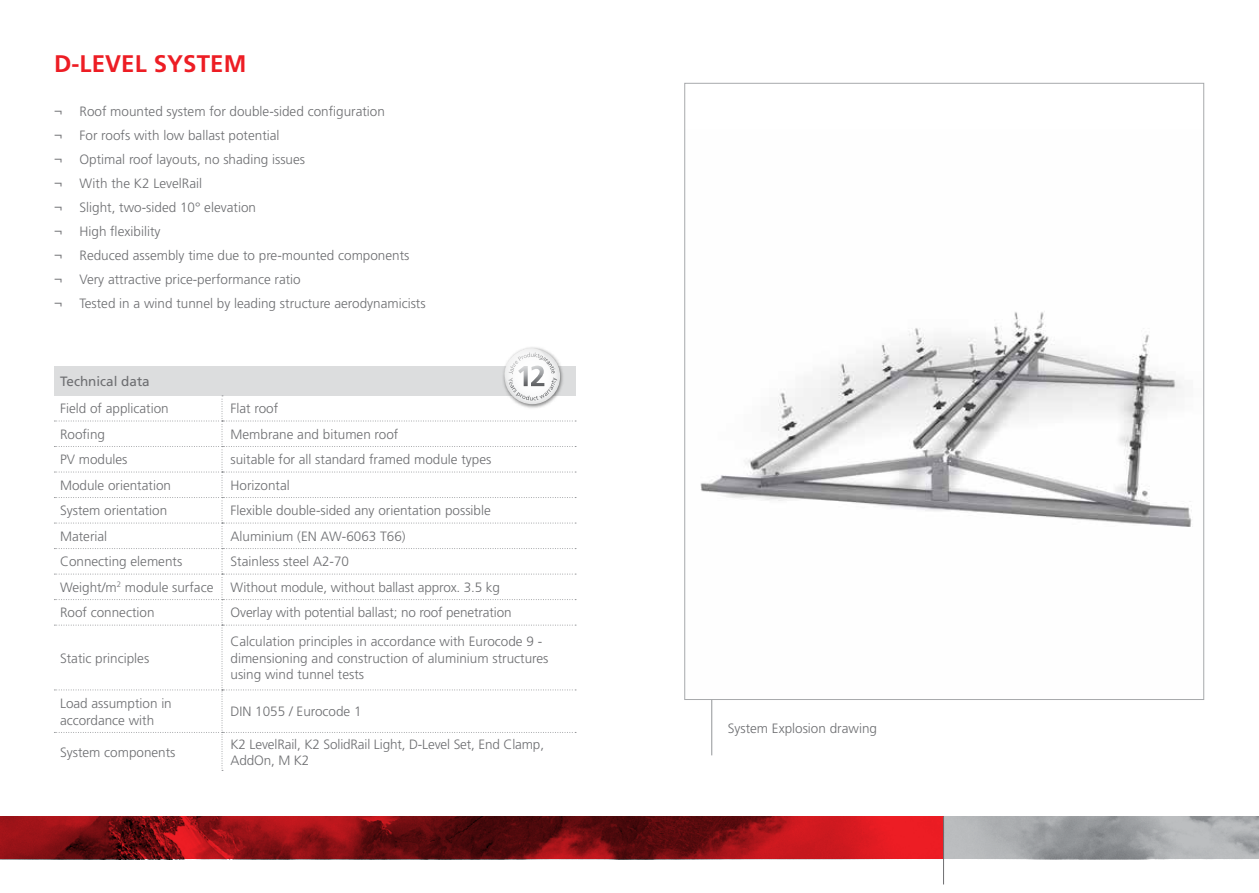
<style>
.page{position:relative;width:1259px;height:893px;background:#fff}
.page>*{position:absolute;margin:0;border:0;box-sizing:border-box;transform-origin:0 0}
.t1{font:700 24px "Frutiger LT";letter-spacing:.005em;color:#ed1d24}
.t2{font:300 13.5px/16.5px "Frutiger LT";color:#6d6e71}
.t3{font:13.5px "Frutiger LT";color:#6d6e71}
</style>
<div class="page">
<svg style="left:0;top:817px;width:943px;height:42px;background:#8a1015"></svg>
<svg style="left:944px;top:817px;width:315px;height:42px;background:#a6a8ab"></svg>
<hr style="left:943px;top:816px;width:1px;height:68px;background:#6d6e71">
<svg style="left:54px;top:348px;width:522px;height:423px"></svg>
<img style="left:700px;top:311px;width:492px;height:216px">
<hr style="left:711px;top:700px;width:1px;height:55px;background:#939598">
<h1 class="t1" style="left:54px;top:50px;width:194px">D-LEVEL SYSTEM</h1>
<p class="t2" style="left:54px;top:103px;width:10px">¬</p>
<p class="t2" style="left:80px;top:103px;width:307px">Roof mounted system for double-sided configuration</p>
<p class="t2" style="left:54px;top:127px;width:10px">¬</p>
<p class="t2" style="left:80px;top:127px;width:202px">For roofs with low ballast potential</p>
<p class="t2" style="left:54px;top:151px;width:10px">¬</p>
<p class="t2" style="left:80px;top:151px;width:227px">Optimal roof layouts, no shading issues</p>
<p class="t2" style="left:54px;top:175px;width:10px">¬</p>
<p class="t2" style="left:80px;top:175px;width:124px">With the K2 LevelRail</p>
<p class="t2" style="left:54px;top:199px;width:10px">¬</p>
<p class="t2" style="left:80px;top:199px;width:178px">Slight, two-sided 10° elevation</p>
<p class="t2" style="left:54px;top:223px;width:10px">¬</p>
<p class="t2" style="left:80px;top:223px;width:83px">High flexibility</p>
<p class="t2" style="left:54px;top:247px;width:10px">¬</p>
<p class="t2" style="left:80px;top:247px;width:331px">Reduced assembly time due to pre-mounted components</p>
<p class="t2" style="left:54px;top:271px;width:10px">¬</p>
<p class="t2" style="left:54px;top:267px;width:373px;line-height:24px;text-indent:26px">Very attractive price-performance ratio<br>¬ Tested in a wind tunnel by leading structure aerodynamicists</p>
<p class="t3" style="left:60px;top:373px;width:91px">Technical data</p>
<p class="t2" style="left:60px;top:401px;width:110px">Field of application</p>
<p class="t2" style="left:230px;top:401px;width:49px">Flat roof</p>
<p class="t2" style="left:60px;top:426px;width:47px">Roofing</p>
<p class="t2" style="left:230px;top:426px;width:169px">Membrane and bitumen roof</p>
<p class="t2" style="left:60px;top:452px;width:69px">PV modules</p>
<p class="t2" style="left:230px;top:452px;width:262px">suitable for all standard framed module types</p>
<p class="t2" style="left:60px;top:477px;width:113px">Module orientation</p>
<p class="t2" style="left:230px;top:477px;width:61px">Horizontal</p>
<p class="t2" style="left:60px;top:503px;width:109px">System orientation</p>
<p class="t2" style="left:230px;top:503px;width:262px">Flexible double-sided any orientation possible</p>
<p class="t2" style="left:60px;top:528px;width:49px">Material</p>
<p class="t2" style="left:230px;top:528px;width:177px">Aluminium (EN AW-6063 T66)</p>
<p class="t2" style="left:60px;top:554px;width:124px">Connecting elements</p>
<p class="t2" style="left:230px;top:554px;width:120px">Stainless steel A2-70</p>
<p class="t2" style="left:60px;top:579px;width:155px">Weight/m<sup>2</sup> module surface</p>
<p class="t2" style="left:230px;top:579px;width:271px">Without module, without ballast approx. 3.5 kg</p>
<p class="t2" style="left:60px;top:605px;width:96px">Roof connection</p>
<p class="t2" style="left:230px;top:605px;width:283px">Overlay with potential ballast; no roof penetration</p>
<p class="t2" style="left:60px;top:650px;width:91px">Static principles</p>
<p class="t2" style="left:230px;top:633px;width:319px">Calculation principles in accordance with Eurocode 9 - dimensioning and construction of aluminium structures using wind tunnel tests</p>
<p class="t2" style="left:60px;top:695px;width:113px">Load assumption in accordance with</p>
<p class="t2" style="left:230px;top:703px;width:133px">DIN 1055 / Eurocode 1</p>
<p class="t2" style="left:60px;top:744px;width:117px">System components</p>
<p class="t2" style="left:230px;top:736px;width:315px">K2 LevelRail, K2 SolidRail Light, D-Level Set, End Clamp,<br>AddOn, M K2</p>
<p class="t2" style="left:727px;top:721px;width:151px">System Explosion drawing</p>
</div>
